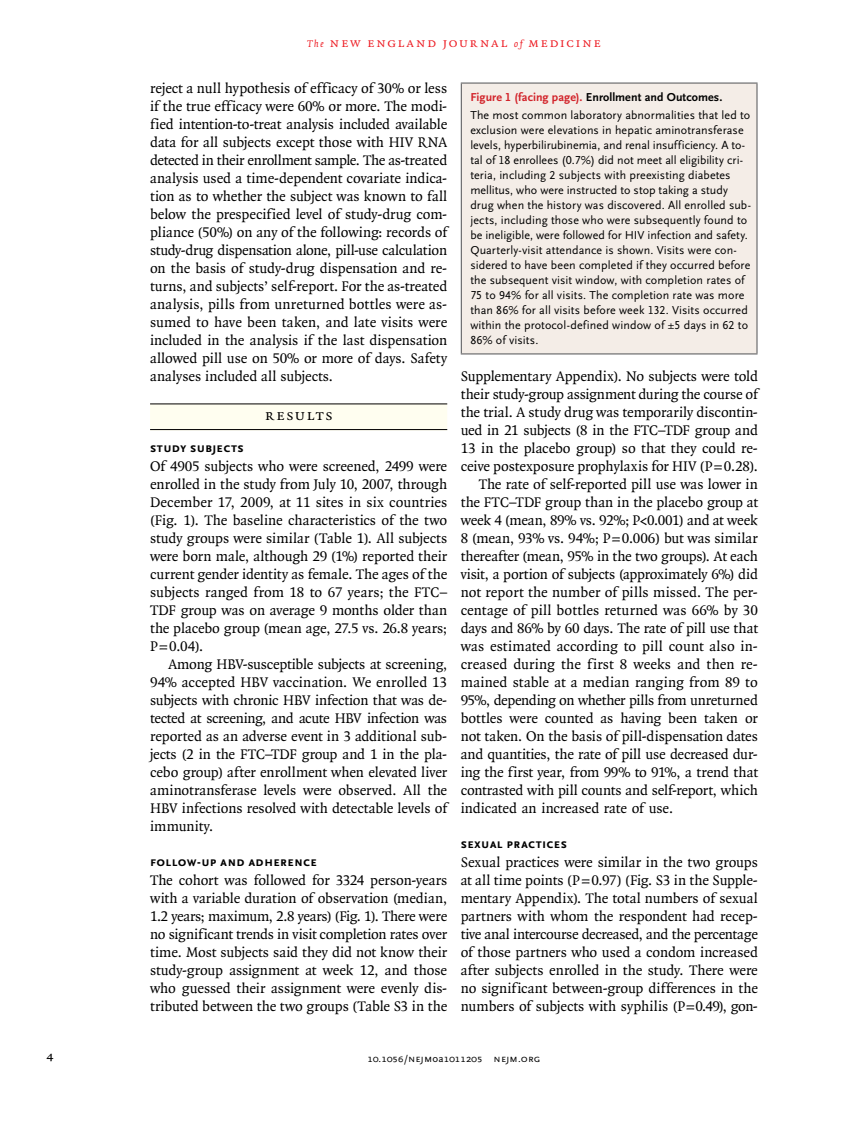
<style>
.page{position:relative;width:851px;height:1134px;background:#fff}
.page>*{position:absolute;margin:0;border:0;box-sizing:border-box;transform-origin:0 0}
.t1{font:15.75px "OTNEJM Quadraat Small Cap";letter-spacing:.095em;color:#000}
.t2{font:15px/18px "OTNEJM Quadraat";letter-spacing:-.005em;color:#000;text-align:justify}
.t3{font:15px "OTNEJM Quadraat";letter-spacing:-.025em;color:#000}
.t4{font:14.25px "OTNEJM Quadraat Cap";color:#000}
.t5{font:700 13.5px "OTNEJM Scala Sans Small LF Cap";letter-spacing:.02em;color:#000}
.t6{font:13.5px "OTNEJM Quadraat Cap";letter-spacing:.11em;color:#ed1d24}
.t7{font:12px/15px "OTNEJM Scala Sans LF";letter-spacing:.005em;color:#000}
.t8{font:10.8px "OTNEJM Scala Sans LF Cap";letter-spacing:.01em;color:#000}
.s1{font-family:"OTNEJM Quadraat";font-style:italic;font-size:10.5px}
.s2{font-weight:700;color:#d2232a}
.s3{font-weight:700}
.s4{font-family:"OTNEJM Scala Sans LF"}
</style>
<div class="page">
<div style="left:150px;top:404px;width:297px;height:27px;background:#fffef0"></div>
<hr style="left:150px;top:404px;width:297px;height:1px;background:#000">
<hr style="left:150px;top:429px;width:297px;height:1px;background:#000">
<div style="left:461px;top:83px;width:296px;height:271px;background:#f4ede7"></div>
<hr style="left:460px;top:84px;width:2px;height:269px;background:#636466">
<hr style="left:756px;top:84px;width:1px;height:269px;background:#636466">
<hr style="left:460px;top:82px;width:297px;height:2px;background:#636466">
<hr style="left:460px;top:353px;width:297px;height:1px;background:#636466">
<p class="t6" style="left:307px;top:35px;width:295px"><span class="s1">The</span> new england journal <span class="s1">of</span> medicine</p>
<p class="t2" style="left:150px;top:79px;width:299px">reject a null hypothesis of efficacy of 30% or less if the true efficacy were 60% or more. The modi&shy;fied intention-to-treat analysis included available data for all subjects except those with HIV RNA detected in their enrollment sample. The as-treated analysis used a time-dependent covariate indica&shy;tion as to whether the subject was known to fall below the prespecified level of study-drug com&shy;pliance (50%) on any of the following: records of study-drug dispensation alone, pill-use calculation on the basis of study-drug dispensation and re&shy;turns, and subjects’ self-report. For the as-treated analysis, pills from unreturned bottles were as&shy;sumed to have been taken, and late visits were included in the analysis if the last dispensation allowed pill use on 50% or more of days. Safety analyses included all subjects.</p>
<p class="t1" style="left:265px;top:406px;width:69px">Results</p>
<p class="t5" style="left:150px;top:440px;width:95px">Study Subjects</p>
<p class="t2" style="left:150px;top:457px;width:299px">Of 4905 subjects who were screened, 2499 were enrolled in the study from July 10, 2007, through December 17, 2009, at 11 sites in six countries (Fig. 1). The baseline characteristics of the two study groups were similar (Table 1). All subjects were born male, although 29 (1%) reported their current gender identity as female. The ages of the subjects ranged from 18 to 67 years; the FTC– TDF group was on average 9 months older than the placebo group (mean age, 27.5 vs. 26.8 years; P=0.04).</p>
<p class="t2" style="left:150px;top:655px;width:299px;text-indent:18px">Among HBV-susceptible subjects at screening, 94% accepted HBV vaccination. We enrolled 13 subjects with chronic HBV infection that was de&shy;tected at screening, and acute HBV infection was reported as an adverse event in 3 additional sub&shy;jects (2 in the FTC–TDF group and 1 in the pla&shy;cebo group) after enrollment when elevated liver aminotransferase levels were observed. All the HBV infections resolved with detectable levels of immunity.</p>
<p class="t5" style="left:150px;top:854px;width:168px">Follow-up and Adherence</p>
<p class="t2" style="left:150px;top:871px;width:299px">The cohort was followed for 3324 person-years with a variable duration of observation (median, 1.2 years; maximum, 2.8 years) (Fig. 1). There were no significant trends in visit completion rates over time. Most subjects said they did not know their study-group assignment at week 12, and those who guessed their assignment were evenly dis&shy;tributed between the two groups (Table S3 in the</p>
<p class="t7" style="left:470px;top:88px;width:281px;line-height:18px"><span class="s2">Figure 1 (facing page).</span> <span class="s3">Enrollment and Outcomes.<br></span>The most common laboratory abnormalities that led to</p>
<p class="t7" style="left:470px;top:123px;width:282px">exclusion were elevations in hepatic aminotransferase levels, hyperbilirubinemia, and renal insufficiency. A to&shy;tal of 18 enrollees (0.7%) did not meet all eligibility cri&shy;teria, including 2 subjects with preexisting diabetes mellitus, who were instructed to stop taking a study drug when the history was discovered. All enrolled sub&shy;jects, including those who were subsequently found to be ineligible, were followed for HIV infection and safety.<br>Quarterly-visit attendance is shown. Visits were con&shy;sidered to have been completed if they occurred before the subsequent visit window, with completion rates of 75 to 94% for all visits. The completion rate was more than 86% for all visits before week 132. Visits occurred within the protocol-defined window of ±5 days in 62 to 86% of visits.</p>
<p class="t2" style="left:460px;top:367px;width:298px">Supplementary Appendix). No subjects were told</p>
<p class="t2" style="left:460px;top:385px;width:299px">their study-group assignment during the course of</p>
<p class="t2" style="left:460px;top:403px;width:298px">the trial. A study drug was temporarily discontin-</p>
<p class="t2" style="left:460px;top:421px;width:299px">ued in 21 subjects (8 in the FTC–TDF group and</p>
<p class="t2" style="left:460px;top:439px;width:298px">13 in the placebo group) so that they could re-</p>
<p class="t2" style="left:460px;top:457px;width:298px">ceive postexposure prophylaxis for HIV (P=0.28).</p>
<p class="t2" style="left:478px;top:475px;width:280px">The rate of self-reported pill use was lower in</p>
<p class="t2" style="left:460px;top:493px;width:299px">the FTC–TDF group than in the placebo group at</p>
<p class="t2" style="left:460px;top:511px;width:298px">week 4 (mean, 89% vs. 92%; P&lt;0.001) and at week</p>
<p class="t2" style="left:460px;top:529px;width:298px">8 (mean, 93% vs. 94%; P=0.006) but was similar</p>
<p class="t2" style="left:460px;top:547px;width:298px">thereafter (mean, 95% in the two groups). At each</p>
<p class="t2" style="left:460px;top:565px;width:298px">visit, a portion of subjects (approximately 6%) did</p>
<p class="t2" style="left:460px;top:583px;width:298px">not report the number of pills missed. The per-</p>
<p class="t2" style="left:460px;top:601px;width:299px">centage of pill bottles returned was 66% by 30</p>
<p class="t2" style="left:460px;top:619px;width:298px">days and 86% by 60 days. The rate of pill use that</p>
<p class="t2" style="left:460px;top:637px;width:298px">was estimated according to pill count also in-</p>
<p class="t2" style="left:460px;top:655px;width:298px">creased during the first 8 weeks and then re-</p>
<p class="t2" style="left:460px;top:673px;width:298px">mained stable at a median ranging from 89 to</p>
<p class="t3" style="left:460px;top:691px;width:298px">95%, depending on whether pills from unreturned</p>
<p class="t2" style="left:460px;top:709px;width:298px">bottles were counted as having been taken or</p>
<p class="t2" style="left:460px;top:727px;width:299px">not taken. On the basis of pill-dispensation dates</p>
<p class="t2" style="left:460px;top:745px;width:298px">and quantities, the rate of pill use decreased dur-</p>
<p class="t2" style="left:460px;top:763px;width:298px">ing the first year, from 99% to 91%, a trend that</p>
<p class="t2" style="left:460px;top:781px;width:298px">contrasted with pill counts and self-report, which</p>
<p class="t2" style="left:460px;top:799px;width:214px">indicated an increased rate of use.</p>
<p class="t5" style="left:460px;top:836px;width:108px">Sexual Practices</p>
<p class="t2" style="left:460px;top:853px;width:299px">Sexual practices were similar in the two groups at all time points (P=0.97) (Fig. S3 in the Supple&shy;mentary Appendix). The total numbers of sexual partners with whom the respondent had recep&shy;tive anal intercourse decreased, and the percentage of those partners who used a condom increased after subjects enrolled in the study. There were no significant between-group differences in the numbers of subjects with syphilis (P=0.49), gon-</p>
<p class="t4" style="left:46px;top:1048px;width:9px">4</p>
<p class="t8" style="left:367px;top:1053px;width:174px">10.1056/nejm<span class="s4">oa</span>1011205 nejm.org</p>
</div>
